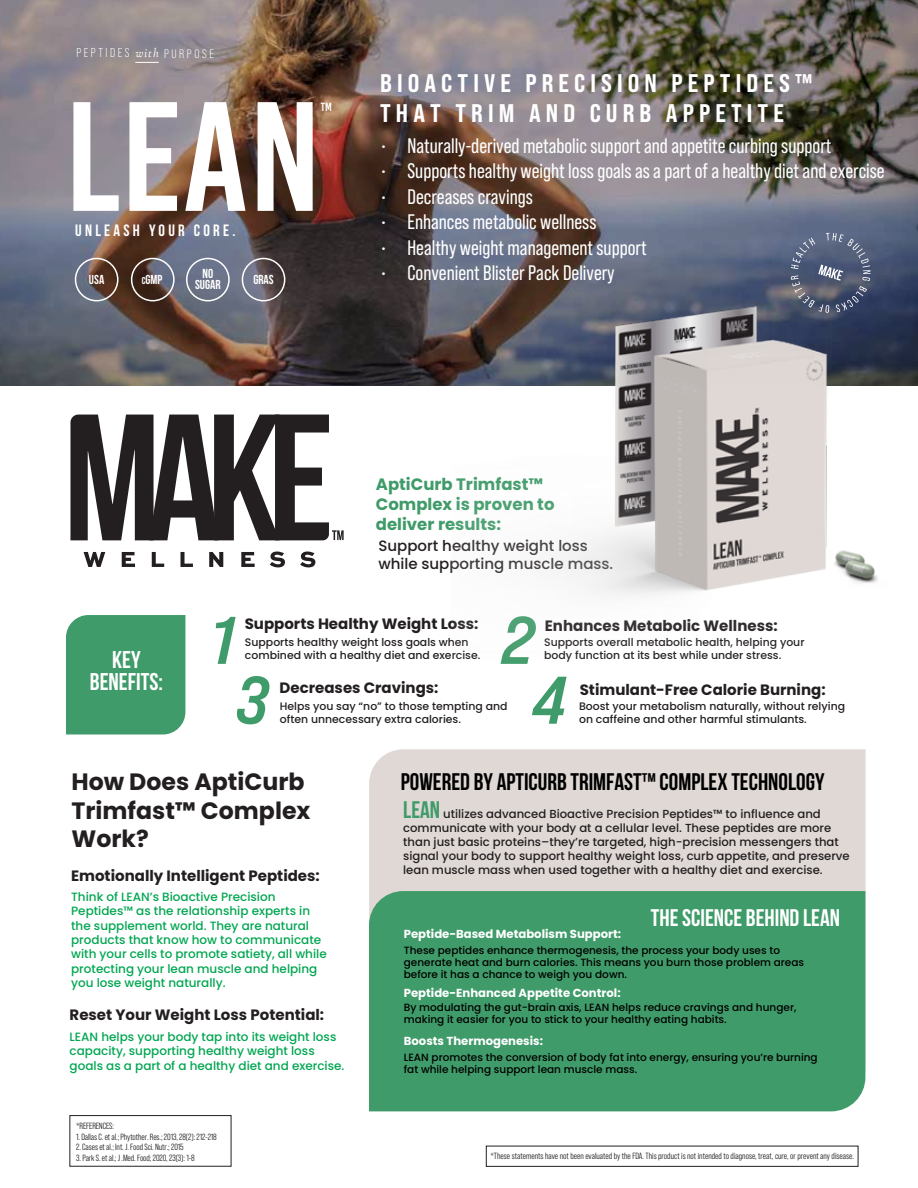
<style>
.page{position:relative;width:918px;height:1188px;background:#fff}
.page>*{position:absolute;margin:0;border:0;box-sizing:border-box;transform-origin:0 0}
.t1{font:155.4px "Bebas Kai";color:#fff}
.t2{font:67.2px "Bebas Neue Pro Exp Bd It";color:#3f9b69}
.t3{font:25.5px/30px "Bebas Neue Pro Sm E Eb";letter-spacing:.2em;color:#fff}
.t4{font:700 24.3px/22px "Bebas Neue";color:#fff;text-align:center}
.t5{font:700 24px "Bebas Neue";color:#000}
.t6{font:700 24px "Bebas Neue";color:#fff}
.t7{font:700 23.7px/28.3px "Poppins";color:#231f20}
.t8{font:21px "Bebas Neue Pro";color:#fff}
.t9{font:700 16.5px/19.8px "Poppins";color:#3f9b69}
.t10{font:700 16.35px "Bebas Neue";letter-spacing:.2em;color:#fff}
.t11{font:700 15px "Poppins";color:#231f20}
.t12{font:500 15px/18px "Poppins";color:#231f20}
.t13{font:700 13.05px/10.6px "Bebas Neue";color:#fff;text-align:center}
.t14{font:12.9px "Bebas Neue Pro";letter-spacing:.2em;color:#fff}
.t15{font:500 12px/14.4px "Poppins";color:#00a651}
.t16{font:11.85px "Bebas Kai";color:#fff}
.t17{font:500 11.7px/14px "Poppins";color:#231f20}
.t18{font:700 11.7px "Poppins";color:#fff}
.t19{font:500 10.95px/13px "Poppins";color:#231f20}
.t20{font:500 10.5px/12px "Poppins";color:#000}
.t21{font:9px/10.8px "Bebas Neue Pro Middle";color:#231f20}
.s1{font-family:"Cormorant Garamond";font-weight:500;font-style:italic}
.s2{font-size:12.3px}
.s3{font-size:9.9px}
.s4{font-family:"Bebas Neue";font-weight:700;font-size:24px;color:#3f9b69}
</style>
<div class="page">
<div style="left:369px;top:749px;width:497px;height:333px;background:#dfd8d5"></div>
<div style="left:369px;top:891px;width:496px;height:220px;background:#3f9b69"></div>
<img style="left:0;top:1px;width:917px;height:384px">
<div style="left:131px;top:258px;width:44px;height:43px;border:2px solid #fff;border-radius:50%"></div>
<div style="left:186px;top:258px;width:44px;height:43px;border:2px solid #fff;border-radius:50%"></div>
<div style="left:242px;top:258px;width:43px;height:43px;border:2px solid #fff;border-radius:50%"></div>
<div style="left:75px;top:258px;width:43px;height:43px;border:2px solid #fff;border-radius:50%"></div>
<div style="left:486px;top:1146px;width:372px;height:21px;border:1px solid #231f20"></div>
<svg style="left:84px;top:552px;width:21px;height:15px"></svg>
<svg style="left:122px;top:552px;width:13px;height:15px"></svg>
<svg style="left:152px;top:552px;width:12px;height:15px"></svg>
<svg style="left:180px;top:552px;width:13px;height:15px"></svg>
<svg style="left:209px;top:552px;width:14px;height:15px"></svg>
<svg style="left:241px;top:552px;width:14px;height:15px"></svg>
<svg style="left:270px;top:552px;width:15px;height:15px"></svg>
<svg style="left:300px;top:552px;width:15px;height:15px"></svg>
<svg style="left:70px;top:415px;width:274px;height:125px"></svg>
<svg style="left:791px;top:233px;width:80px;height:17px"></svg>
<svg style="left:135px;top:62px;width:24px;height:1px"></svg>
<div style="left:66px;top:615px;width:119px;height:120px;background:#3f9b69"></div>
<div style="left:70px;top:1115px;width:161px;height:51px;border:1px solid #231f20"></div>
<img style="left:451px;top:250px;width:460px;height:346px">
<p class="t14" style="left:76px;top:46px;width:139px">PEPTIDES <span class="s1">with</span> <span class="s2">PURPOSE</span></p>
<h1 class="t1" style="left:64px;top:74px;width:259px">LEAN</h1>
<p class="t16" style="left:321px;top:100px;width:13px">TM</p>
<h3 class="t10" style="left:75px;top:222px;width:162px">UNLEASH YOUR CORE.</h3>
<p class="t13" style="left:142px;top:274px;width:22px"><span class="s3">C</span>GMP</p>
<p class="t13" style="left:195px;top:268px;width:27px">N0<br>SUGAR</p>
<p class="t13" style="left:89px;top:274px;width:17px">USA</p>
<p class="t13" style="left:253px;top:274px;width:22px">GRAS</p>
<h3 class="t3" style="left:380px;top:67px;width:434px">BIOACTIVE PRECISION PEPTIDES™<br>THAT TRIM AND CURB APPETITE</h3>
<h3 class="t8" style="left:381px;top:133px;width:452px">• Naturally-derived metabolic support and appetite curbing support</h3>
<h3 class="t8" style="left:381px;top:159px;width:506px">• Supports healthy weight loss goals as a part of a healthy diet and exercise</h3>
<h3 class="t8" style="left:381px;top:184px;width:154px">• Decreases cravings</h3>
<h3 class="t8" style="left:381px;top:210px;width:217px">• Enhances metabolic wellness</h3>
<h3 class="t8" style="left:381px;top:235px;width:268px">• Healthy weight management support</h3>
<h3 class="t8" style="left:381px;top:261px;width:236px">• Convenient Blister Pack Delivery</h3>
<h3 class="t9" style="left:376px;top:475px;width:180px">AptiCurb Trimfast™<br>Complex is proven to deliver results:</h3>
<h3 class="t12" style="left:378px;top:536px;width:236px">Support healthy weight loss while supporting muscle mass.</h3>
<h3 class="t4" style="left:90px;top:648px;width:75px">KEY<br>BENEFITS:</h3>
<h2 class="t2" style="left:502px;top:599px;width:34px">2</h2>
<h2 class="t2" style="left:210px;top:599px;width:25px">1</h2>
<h3 class="t11" style="left:245px;top:615px;width:235px">Supports Healthy Weight Loss:</h3>
<h3 class="t11" style="left:545px;top:617px;width:234px">Enhances Metabolic Wellness:</h3>
<p class="t19" style="left:245px;top:635px;width:237px">Supports healthy weight loss goals when combined with a healthy diet and exercise.</p>
<p class="t19" style="left:544px;top:635px;width:262px">Supports overall metabolic health, helping your body function at its best while under stress.</p>
<p class="t19" style="left:280px;top:699px;width:229px">Helps you say “no” to those tempting and often unnecessary extra calories.</p>
<p class="t19" style="left:579px;top:699px;width:268px">Boost your metabolism naturally, without relying on caffeine and other harmful stimulants.</p>
<h2 class="t2" style="left:236px;top:659px;width:34px">3</h2>
<h2 class="t2" style="left:532px;top:659px;width:36px">4</h2>
<h3 class="t11" style="left:280px;top:679px;width:161px">Decreases Cravings:</h3>
<h3 class="t11" style="left:580px;top:681px;width:247px">Stimulant-Free Calorie Burning:</h3>
<h3 class="t7" style="left:71px;top:768px;width:241px">How Does AptiCurb<br>Trimfast™ Complex<br>Work?</h3>
<h3 class="t5" style="left:401px;top:769px;width:425px">POWERED BY APTICURB TRIMFAST™ COMPLEX TECHNOLOGY</h3>
<p class="t17" style="left:403px;top:807px;width:448px"><span class="s4">LEAN</span> utilizes advanced Bioactive Precision Peptides™ to influence and communicate with your body at a cellular level. These peptides are more than just basic proteins–they’re targeted, high-precision messengers that signal your body to support healthy weight loss, curb appetite, and preserve lean muscle mass when used together with a healthy diet and exercise.</p>
<h3 class="t11" style="left:71px;top:867px;width:250px">Emotionally Intelligent Peptides:</h3>
<p class="t15" style="left:71px;top:889px;width:257px">Think of LEAN’s Bioactive Precision Peptides™ as the relationship experts in the supplement world. They are natural products that know how to communicate with your cells to promote satiety, all while protecting your lean muscle and helping you lose weight naturally.</p>
<h3 class="t11" style="left:70px;top:1006px;width:256px">Reset Your Weight Loss Potential:</h3>
<p class="t15" style="left:70px;top:1029px;width:276px">LEAN helps your body tap into its weight loss capacity, supporting healthy weight loss goals as a part of a healthy diet and exercise.</p>
<p class="t21" style="left:76px;top:1120px;width:39px">*REFERENCES:</p>
<p class="t21" style="left:76px;top:1131px;width:142px">1. Dallas C. et al.; Phytother. Res.; 2013, 28(2): 212-218</p>
<p class="t21" style="left:76px;top:1142px;width:120px">2. Cases et al.; Int. J.Food Sci. Nutr.; 2015<br>3.Park S. et al.; J .Med. Food; 2020, 23(3): 1-8</p>
<p class="t18" style="left:404px;top:927px;width:219px">Peptide-Based Metabolism Support:</p>
<h3 class="t6" style="left:651px;top:905px;width:191px">THE SCIENCE BEHIND LEAN</h3>
<p class="t20" style="left:404px;top:944px;width:402px">These peptides enhance thermogenesis, the process your body uses to generate heat and burn calories. This means you burn those problem areas before it has a chance to weigh you down.</p>
<p class="t20" style="left:404px;top:1002px;width:394px">By modulating the gut-brain axis, LEAN helps reduce cravings and hunger, making it easier for you to stick to your healthy eating habits.</p>
<p class="t20" style="left:404px;top:1051px;width:415px">LEAN promotes the conversion of body fat into energy, ensuring you’re burning fat while helping support lean muscle mass.</p>
<p class="t18" style="left:404px;top:986px;width:218px">Peptide-Enhanced Appetite Control:</p>
<p class="t18" style="left:404px;top:1034px;width:141px">Boosts Thermogenesis:</p>
<p class="t21" style="left:490px;top:1151px;width:365px">*These statements have not been evaluated by the FDA. This product is not intended to diagnose, treat, cure, or prevent any disease.</p>
</div>
